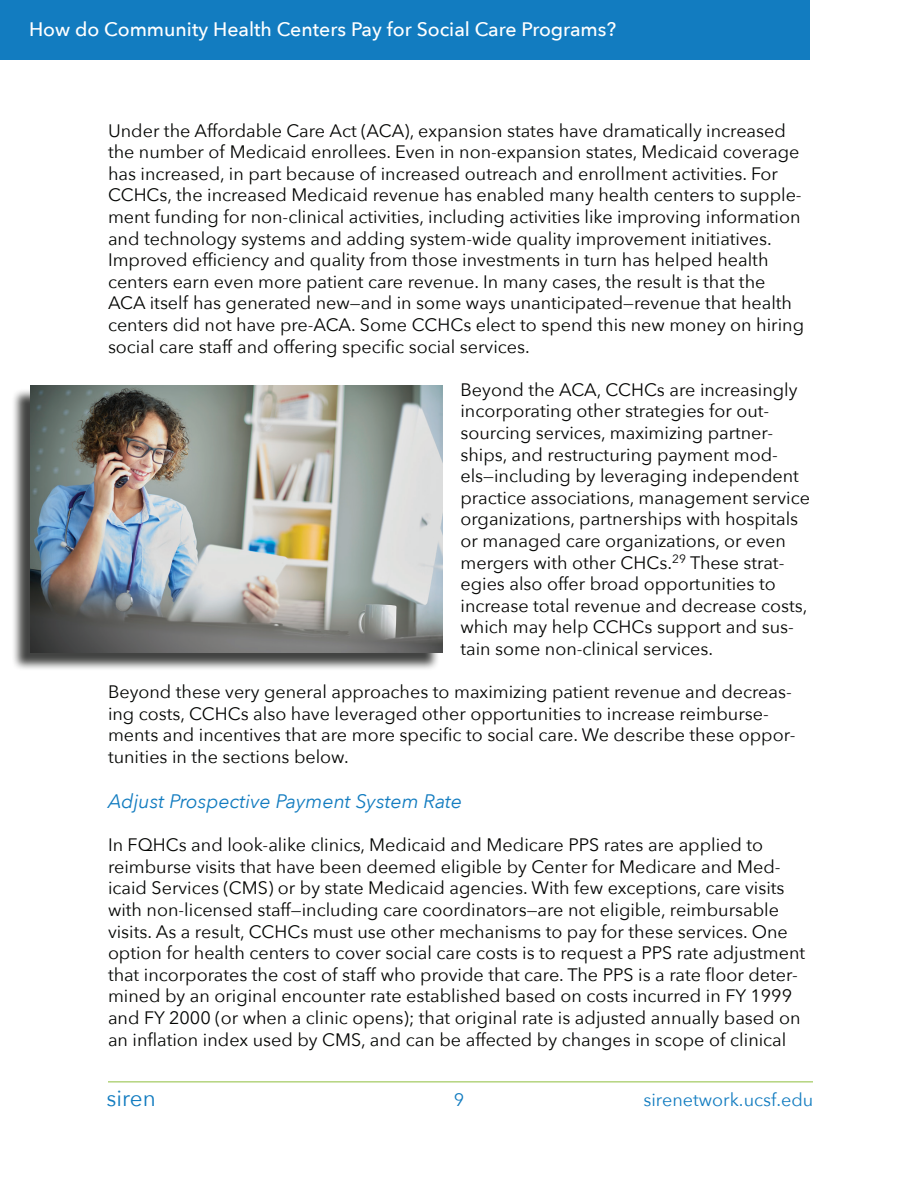
<style>
.page{position:relative;width:918px;height:1188px;background:#fff}
.page>*{position:absolute;margin:0;border:0;box-sizing:border-box;transform-origin:0 0}
.t1{font:22.5px "Avenir Next";color:#127cc0}
.t2{font:500 19.5px "Avenir Next";color:#fff}
.t3{font:italic 19.5px "Avenir Next";color:#127cc0}
.t4{font:18px/21.6px "Avenir Next";color:#040503}
.t5{font:18px "Avenir Next";color:#127cc0}
</style>
<div class="page">
<hr style="left:108px;top:1082px;width:705px;height:1px;background:#8fbe3e">
<div style="left:0;top:0;width:810px;height:60px;background:#127cc0"></div>
<div style="left:11px;top:388px;width:429px;height:283px;background:#040503;opacity:.75"></div>
<img style="left:30px;top:386px;width:412px;height:266px">
<p class="t2" style="left:29px;top:13px;width:589px">How do Community Health Centers Pay for Social Care Programs?</p>
<p class="t4" style="left:108px;top:119px;width:698px">Under the Affordable Care Act (ACA), expansion states have dramatically increased the number of Medicaid enrollees. Even in non-expansion states, Medicaid coverage has increased, in part because of increased outreach and enrollment activities. For CCHCs, the increased Medicaid revenue has enabled many health centers to supple&shy;ment funding for non-clinical activities, including activities like improving information and technology systems and adding system-wide quality improvement initiatives.<br>Improved efficiency and quality from those investments in turn has helped health centers earn even more patient care revenue. In many cases, the result is that the ACA itself has generated new—and in some ways unanticipated—revenue that health centers did not have pre-ACA. Some CCHCs elect to spend this new money on hiring social care staff and offering specific social services.</p>
<p class="t4" style="left:460px;top:378px;width:351px">Beyond the ACA, CCHCs are increasingly incorporating other strategies for out&shy;sourcing services, maximizing partner&shy;ships, and restructuring payment mod&shy;els—including by leveraging independent practice associations, management service organizations, partnerships with hospitals or managed care organizations, or even mergers with other CHCs.<sup>29</sup> These strat&shy;egies also offer broad opportunities to increase total revenue and decrease costs, which may help CCHCs support and sus&shy;tain some non-clinical services.</p>
<p class="t4" style="left:108px;top:680px;width:689px">Beyond these very general approaches to maximizing patient revenue and decreas&shy;ing costs, CCHCs also have leveraged other opportunities to increase reimburse&shy;ments and incentives that are more specific to social care. We describe these oppor&shy;tunities in the sections below.</p>
<p class="t3" style="left:108px;top:785px;width:356px">Adjust Prospective Payment System Rate</p>
<p class="t4" style="left:108px;top:833px;width:699px">In FQHCs and look-alike clinics, Medicaid and Medicare PPS rates are applied to reimburse visits that have been deemed eligible by Center for Medicare and Med&shy;icaid Services (CMS) or by state Medicaid agencies. With few exceptions, care visits with non-licensed staff—including care coordinators—are not eligible, reimbursable visits. As a result, CCHCs must use other mechanisms to pay for these services. One option for health centers to cover social care costs is to request a PPS rate adjustment that incorporates the cost of staff who provide that care. The PPS is a rate floor deter&shy;mined by an original encounter rate established based on costs incurred in FY 1999 and FY 2000 (or when a clinic opens); that original rate is adjusted annually based on an inflation index used by CMS, and can be affected by changes in scope of clinical</p>
<p class="t1" style="left:106px;top:1079px;width:51px">siren</p>
<p class="t5" style="left:454px;top:1085px;width:12px">9</p>
<p class="t5" style="left:644px;top:1084px;width:171px">sirenetwork.ucsf.edu</p>
</div>
